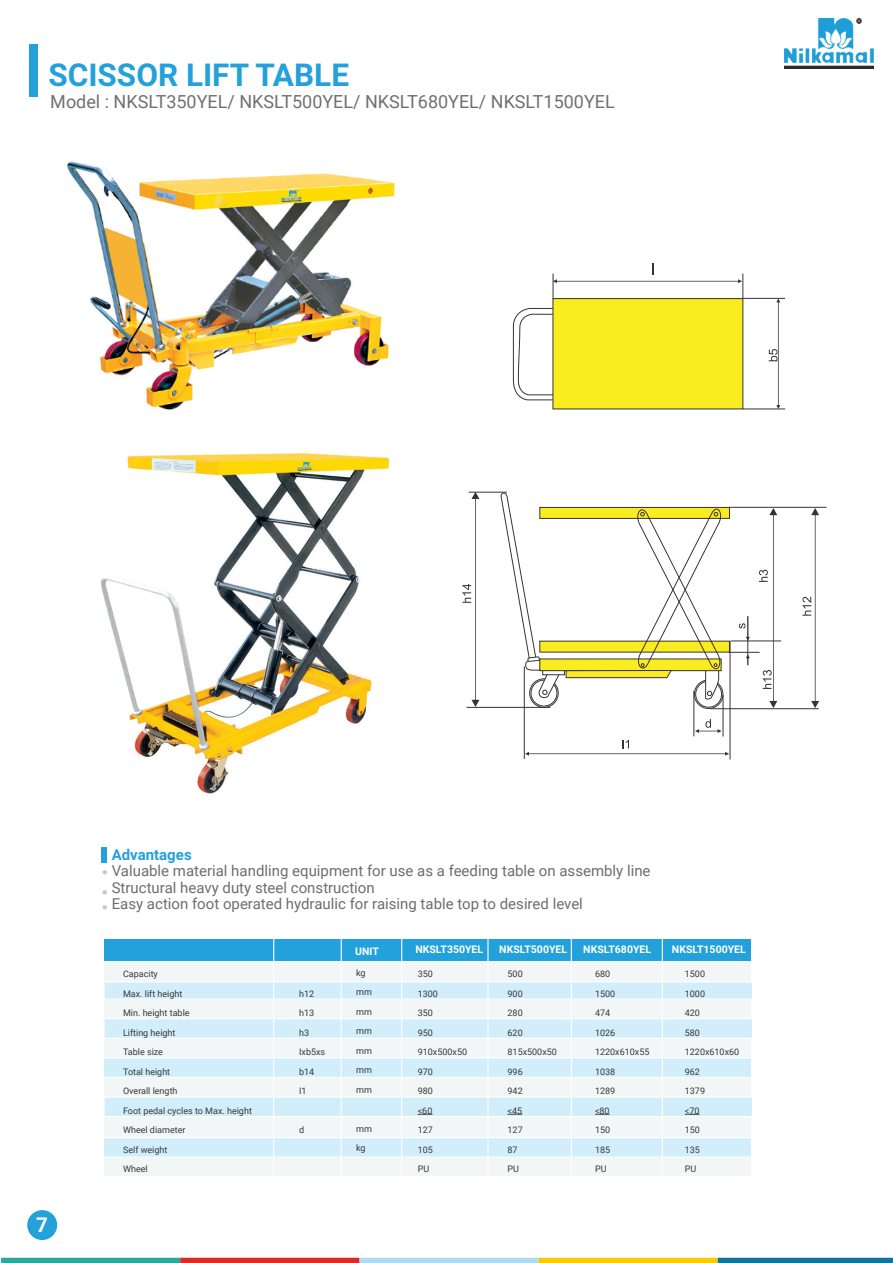
<style>
.page{position:relative;width:893px;height:1263px;background:#fff}
.page>*{position:absolute;margin:0;border:0;box-sizing:border-box;transform-origin:0 0}
.t1{font:700 31.5px "Roboto";color:#23a1db}
.t2{font:700 20.55px "Roboto";color:#fff}
.t3{font:18px "Roboto";color:#707070}
.t4{font:15px/16.5px "Roboto";color:#6d6d6d}
.t5{font:700 15px "Roboto";color:#23a1db}
.t6{font:700 10.5px "Roboto";color:#fff}
.t7{font:9px/19.5px "Roboto";color:#383938}
</style>
<div class="page">
<div style="left:29px;top:45px;width:8px;height:52px;background:#23a1db"></div>
<img style="left:785px;top:19px;width:88px;height:50px">
<div style="left:105px;top:939px;width:646px;height:237px;background:#f3f6f7"></div>
<div style="left:105px;top:982px;width:646px;height:17px;background:#d3eefb"></div>
<div style="left:105px;top:1019px;width:646px;height:19px;background:#d3eefb"></div>
<div style="left:104px;top:1058px;width:647px;height:19px;background:#d3eefb"></div>
<div style="left:105px;top:1097px;width:646px;height:19px;background:#d3eefb"></div>
<div style="left:104px;top:1138px;width:647px;height:19px;background:#d3eefb"></div>
<div style="left:104px;top:939px;width:647px;height:22px;background:#23a1db"></div>
<hr style="left:100px;top:981px;width:679px;height:1px;background:#fff">
<hr style="left:101px;top:998px;width:669px;height:2px;background:#fff">
<hr style="left:100px;top:1018px;width:669px;height:1px;background:#fff">
<hr style="left:99px;top:1038px;width:669px;height:1px;background:#fff">
<hr style="left:98px;top:1057px;width:668px;height:1px;background:#fff">
<hr style="left:97px;top:1077px;width:668px;height:1px;background:#fff">
<hr style="left:96px;top:1096px;width:668px;height:1px;background:#fff">
<hr style="left:95px;top:1116px;width:668px;height:1px;background:#fff">
<hr style="left:94px;top:1137px;width:668px;height:1px;background:#fff">
<hr style="left:93px;top:1156px;width:668px;height:2px;background:#fff">
<div style="left:101px;top:848px;width:5px;height:15px;background:#23a1db"></div>
<svg style="left:102px;top:870px;width:5px;height:4px"></svg>
<svg style="left:102px;top:890px;width:5px;height:4px"></svg>
<svg style="left:102px;top:905px;width:5px;height:4px"></svg>
<svg style="left:418px;top:1114px;width:14px;height:1px"></svg>
<svg style="left:508px;top:1114px;width:14px;height:1px"></svg>
<svg style="left:595px;top:1114px;width:15px;height:1px"></svg>
<svg style="left:685px;top:1114px;width:14px;height:1px"></svg>
<hr style="left:273px;top:932px;width:1px;height:263px;background:#fff">
<hr style="left:341px;top:932px;width:1px;height:263px;background:#fff">
<hr style="left:401px;top:934px;width:1px;height:262px;background:#fff">
<hr style="left:487px;top:933px;width:2px;height:262px;background:#fff">
<hr style="left:571px;top:932px;width:1px;height:263px;background:#fff">
<hr style="left:662px;top:929px;width:1px;height:262px;background:#fff">
<svg style="left:466px;top:273px;width:361px;height:487px"></svg>
<hr style="left:469px;top:492px;width:38px;height:1px;background:#383336">
<hr style="left:467px;top:707px;width:83px;height:1px;background:#383336">
<hr style="left:524px;top:666px;width:1px;height:93px;background:#383336">
<svg style="left:500px;top:490px;width:224px;height:219px"></svg>
<hr style="left:693px;top:691px;width:1px;height:45px;background:#383336">
<hr style="left:723px;top:695px;width:1px;height:41px;background:#383336">
<hr style="left:730px;top:641px;width:1px;height:118px;background:#383336">
<hr style="left:710px;top:708px;width:109px;height:1px;background:#383336">
<hr style="left:730px;top:507px;width:97px;height:1px;background:#383336">
<hr style="left:731px;top:640px;width:50px;height:1px;background:#383336">
<hr style="left:729px;top:652px;width:31px;height:1px;background:#383336">
<hr style="left:747px;top:616px;width:1px;height:49px;background:#383336">
<svg style="left:746px;top:654px;width:4px;height:11px"></svg>
<svg style="left:462px;top:492px;width:17px;height:215px"></svg>
<svg style="left:802px;top:508px;width:17px;height:200px"></svg>
<svg style="left:759px;top:508px;width:18px;height:200px"></svg>
<svg style="left:739px;top:616px;width:11px;height:25px"></svg>
<svg style="left:695px;top:719px;width:26px;height:14px"></svg>
<svg style="left:525px;top:740px;width:204px;height:16px"></svg>
<div style="left:553px;top:299px;width:190px;height:110px;background:#faed1f"></div>
<svg style="left:513px;top:308px;width:41px;height:93px"></svg>
<svg style="left:553px;top:263px;width:190px;height:36px"></svg>
<hr style="left:743px;top:298px;width:42px;height:1px;background:#383336">
<hr style="left:743px;top:409px;width:42px;height:1px;background:#383336">
<svg style="left:769px;top:298px;width:11px;height:111px"></svg>
<div style="left:717px;top:1258px;width:176px;height:5px;background:#10759c"></div>
<div style="left:538px;top:1258px;width:179px;height:5px;background:#fbc90c"></div>
<div style="left:359px;top:1258px;width:179px;height:5px;background:#aedcf3"></div>
<div style="left:180px;top:1258px;width:179px;height:5px;background:#de2a26"></div>
<div style="left:1px;top:1258px;width:179px;height:5px;background:#29a89b"></div>
<div style="left:27px;top:1210px;width:30px;height:30px;background:#23a1db;border-radius:50%"></div>
<img style="left:67px;top:161px;width:328px;height:249px">
<img style="left:100px;top:453px;width:290px;height:341px">
<h1 class="t1" style="left:48px;top:53px;width:302px">SCISSOR LIFT TABLE</h1>
<h3 class="t3" style="left:50px;top:89px;width:566px">Model : NKSLT350YEL/ NKSLT500YEL/ NKSLT680YEL/ NKSLT1500YEL</h3>
<h3 class="t5" style="left:112px;top:844px;width:81px">Advantages</h3>
<h3 class="t4" style="left:112px;top:862px;width:540px">Valuable material handling equipment for use as a feeding table on assembly line<br>Structural heavy duty steel construction<br>Easy action foot operated hydraulic for raising table top to desired level</h3>
<p class="t6" style="left:355px;top:943px;width:25px">UNIT</p>
<p class="t6" style="left:415px;top:942px;width:69px">NKSLT350YEL</p>
<p class="t6" style="left:499px;top:942px;width:69px">NKSLT500YEL</p>
<p class="t6" style="left:583px;top:942px;width:69px">NKSLT680YEL</p>
<p class="t6" style="left:672px;top:942px;width:75px">NKSLT1500YEL</p>
<h2 class="t2" style="left:36px;top:1210px;width:13px">7</h2>
<p class="t7" style="left:356px;top:962px;width:17px">kg mm mm mm mm mm mm</p>
<p class="t7" style="left:356px;top:1118px;width:17px">mm kg</p>
<p class="t7" style="left:123px;top:964px;width:130px">Capacity<br>Max. lift height<br>Min. height table<br>Lifting height<br>Table size<br>Total height<br>Overall length<br>Foot pedal cycles to Max. height<br>Wheel diameter<br>Self weight<br>Wheel</p>
<p class="t7" style="left:418px;top:964px;width:51px">350<br>1300<br>350<br>950<br>910x500x50<br>970<br>980<br>&lt;60<br>127<br>105<br>PU</p>
<p class="t7" style="left:508px;top:964px;width:51px">500<br>900<br>280<br>620<br>815x500x50<br>996<br>942<br>&lt;45<br>127<br>87<br>PU</p>
<p class="t7" style="left:595px;top:964px;width:56px">680<br>1500<br>474<br>1026<br>1220x610x55<br>1038<br>1289<br>&lt;80<br>150<br>185<br>PU</p>
<p class="t7" style="left:685px;top:964px;width:56px">1500<br>1000<br>420<br>580<br>1220x610x60<br>962<br>1379<br>&lt;70<br>150<br>135<br>PU</p>
<p class="t7" style="left:299px;top:983px;width:28px">h12 h13 h3<br>Ixb5xs b14<br>I1</p>
<p class="t7" style="left:299px;top:1120px;width:7px">d</p>
</div>
